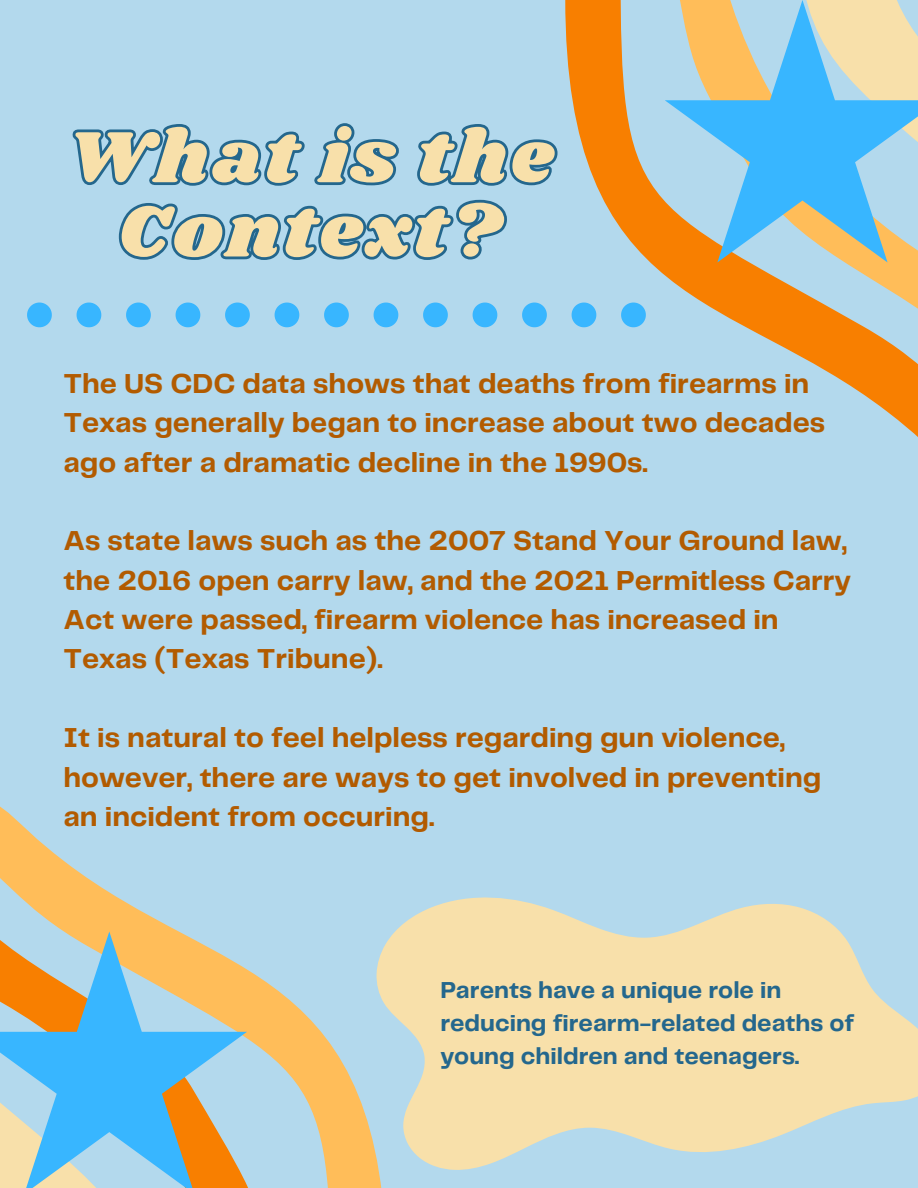
<style>
.page{position:relative;width:918px;height:1188px;background:#b3d9ed}
.page>*{position:absolute;margin:0;border:0;box-sizing:border-box;transform-origin:0 0}
.t1{font:75px/74.2px "Shrikhand";letter-spacing:.05em;color:#f8e0aa;text-align:center}
.t2{font:700 28.5px/39.3px "Telegraf";color:#b25b00}
.t3{font:700 24px/32.7px "Telegraf";color:#24678d}
</style>
<div class="page">
<svg style="left:0;top:806px;width:382px;height:382px"></svg>
<svg style="left:0;top:907px;width:286px;height:281px"></svg>
<svg style="left:566px;top:0;width:352px;height:437px"></svg>
<svg style="left:666px;top:262px;width:252px;height:104px"></svg>
<svg style="left:0;top:932px;width:247px;height:256px"></svg>
<svg style="left:665px;top:0;width:253px;height:262px"></svg>
<svg style="left:72px;top:123px;width:486px;height:137px"></svg>
<svg style="left:27px;top:303px;width:619px;height:24px"></svg>
<svg style="left:376px;top:892px;width:542px;height:278px;fill:#f8e0aa"></svg>
<p class="t1" style="left:66px;top:123px;width:489px">What is the<br>Context?</p>
<h1 class="t2" style="left:63px;top:365px;width:763px">The US CDC data shows that deaths from firearms in<br>Texas generally began to increase about two decades ago after a dramatic decline in the 1990s.</h1>
<h2 class="t2" style="left:63px;top:523px;width:789px">As state laws such as the 2007 Stand Your Ground law, the 2016 open carry law, and the 2021 Permitless Carry Act were passed, firearm violence has increased in Texas (Texas Tribune).</h2>
<h2 class="t2" style="left:63px;top:720px;width:760px">It is natural to feel helpless regarding gun violence, however, there are ways to get involved in preventing an incident from occuring.</h2>
<h2 class="t3" style="left:440px;top:975px;width:416px">Parents have a unique role in reducing firearm-related deaths of young children and teenagers.</h2>
</div>
